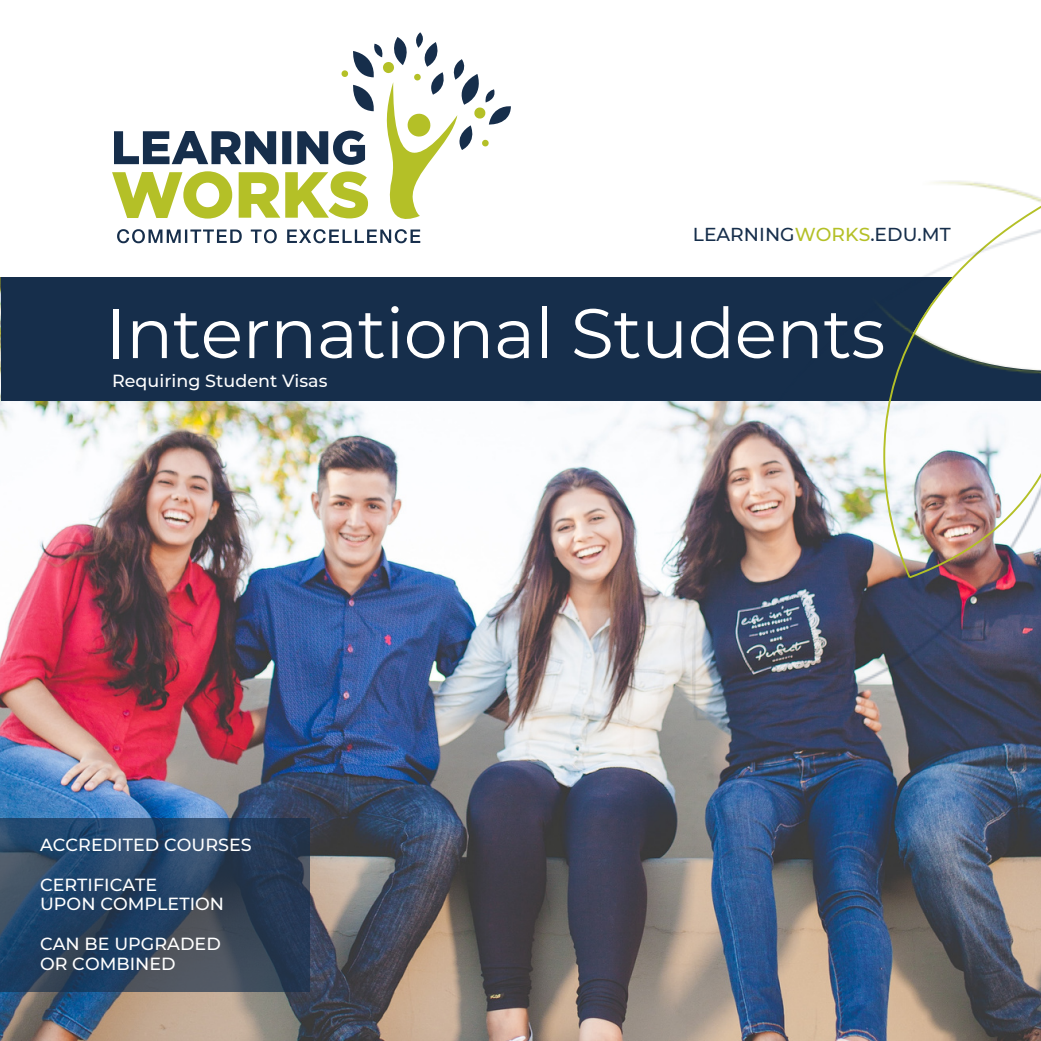
<style>
.page{position:relative;width:1041px;height:1041px;background:#fff}
.page>*{position:absolute;margin:0;border:0;box-sizing:border-box;transform-origin:0 0}
.t1{font:70px "Montserrat";letter-spacing:-.01em;color:#fff}
.t2{font:500 18.72px "Montserrat";color:#162e4b}
.t3{font:500 17.5px/19.8px "Montserrat";color:#fff}
.s1{color:#b4c027}
</style>
<div class="page">
<img style="left:0;top:278px;width:1041px;height:763px">
<svg style="left:112px;top:32px;width:399px;height:211px"></svg>
<div style="left:1px;top:277px;width:1040px;height:123px;background:#162e4b"></div>
<svg style="left:0;top:818px;width:310px;height:173px"></svg>
<img style="left:693px;top:375px;width:348px;height:347px">
<img style="left:882px;top:181px;width:159px;height:194px">
<p class="t2" style="left:693px;top:223px;width:259px">LEARNING<span class="s1">WORKS</span>.EDU.MT</p>
<h1 class="t1" style="left:105px;top:290px;width:781px">International Students</h1>
<p class="t3" style="left:112px;top:371px;width:217px">Requiring Student Visas</p>
<p class="t3" style="left:40px;top:835px;width:213px">ACCREDITED COURSES</p>
<p class="t3" style="left:40px;top:874px;width:186px">CERTIFICATE<br>UPON COMPLETION</p>
<p class="t3" style="left:40px;top:933px;width:182px">CAN BE UPGRADED<br>OR COMBINED</p>
</div>
